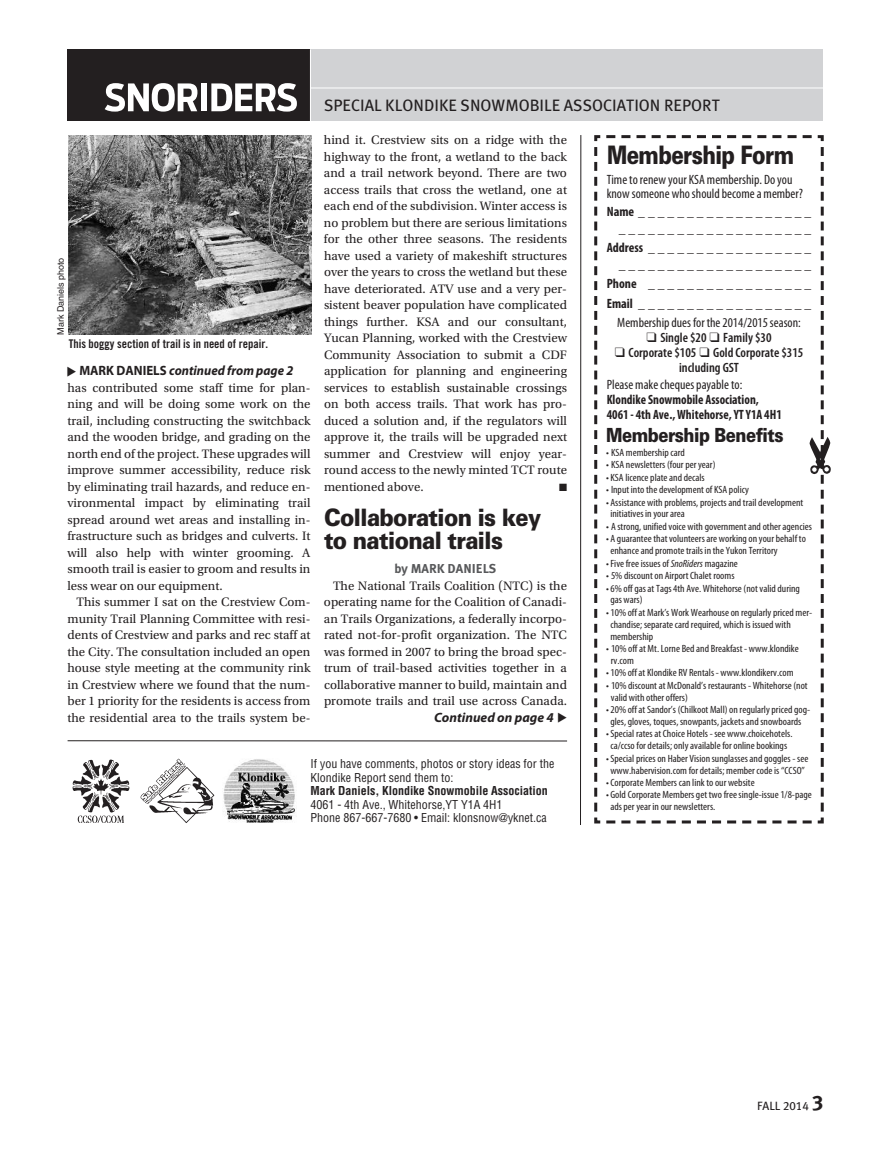
<style>
.page{position:relative;width:891px;height:1161px;background:#fff}
.page>*{position:absolute;margin:0;border:0;box-sizing:border-box;transform-origin:0 0}
.t1{font:900 25.5px "Univers LT Std";letter-spacing:-.03em;color:#231f20;scale:.8 1}
.t2{font:900 24px/23.2px "Univers LT Std";letter-spacing:-.03em;color:#231f20;scale:.9 1}
.t3{font:900 19.5px "Univers LT Std";letter-spacing:-.03em;color:#231f20;scale:.85 1}
.t4{font:16.5px "Meta Plus";color:#231f20}
.t5{font:condensed 13.5px/14.2px "Myriad Pro";color:#231f20}
.t6{font:13.5px/16.5px "Meta Plus";color:#231f20;text-align:right}
.t7{font:600 condensed 13.5px/15px "Myriad Pro";color:#231f20;text-align:center}
.t8{font:700 condensed 13.5px/15px "Myriad Pro";color:#231f20;scale:.95 1}
.t9{font:italic 700 13.5px "Myriad Pro";color:#231f20;scale:.95 1}
.t10{font:italic 700 13.5px "Myriad Pro";color:#231f20}
.t11{font:12.9px/16.5px "Utopia Std";color:#231f20;text-align:justify}
.t12{font:700 12.9px "Meta Plus";color:#57585a}
.t13{font:condensed 12px/13.5px "Helvetica LT Std";color:#231f20}
.t14{font:700 condensed 12px "Helvetica LT Std";color:#231f20}
.t15{font:12px "Trade Gothic LT Std Bd Cn 20";color:#231f20}
.t16{font:12px "Meta Plus Book Caps";color:#231f20}
.t17{font:condensed 10.5px/11.9px "Myriad Pro";color:#231f20;scale:1.05 1}
.t18{font:10.5px "Zapf Dingbats Std";color:#231f20}
.t19{font:9px "Helvetica LT Std";color:#231f20}
.s1{font-style:normal}
.s2{font-family:"Myriad Pro";font-weight:700;font-stretch:condensed}
.s3{font-style:italic}
.s4{font-family:"Meta Plus Bold Caps";font-size:21px}
</style>
<div class="page">
<div style="left:68px;top:50px;width:756px;height:72px;background:#d1d2d4"></div>
<div style="left:68px;top:50px;width:242px;height:72px;background:#231f20"></div>
<svg style="left:105px;top:83px;width:92px;height:29px"></svg>
<div style="left:201px;top:83px;width:6px;height:28px;background:#fff"></div>
<svg style="left:211px;top:83px;width:86px;height:29px"></svg>
<hr style="left:310px;top:88px;width:514px;height:1px;background:#fff">
<hr style="left:310px;top:50px;width:1px;height:74px;background:#fff">
<hr style="left:580px;top:135px;width:1px;height:690px;background:#231f20">
<img style="left:72px;top:759px;width:58px;height:64px">
<img style="left:223px;top:759px;width:72px;height:64px">
<img style="left:140px;top:758px;width:75px;height:65px">
<svg style="left:594px;top:135px;width:237px;height:689px"></svg>
<div style="left:823px;top:466px;width:7px;height:7px;border:1px solid #231f20;border-radius:50%"></div>
<hr style="left:68px;top:740px;width:499px;height:1px;background:#231f20">
<img style="left:69px;top:135px;width:242px;height:200px">
<p class="t4" style="left:324px;top:95px;width:398px">SPECIAL KLONDIKE SNOWMOBILE ASSOCIATION REPORT</p>
<p class="t19" style="left:57px;top:335px;width:79px;rotate:-90deg">Mark Daniels photo</p>
<p class="t15" style="left:69px;top:340px;width:201px">This boggy section of trail is in need of repair.</p>
<p class="t9" style="left:79px;top:366px;width:227px"><span class="s1">MARK DANIELS</span> continued from page 2</p>
<p class="t11" style="left:67px;top:381px;width:245px">has contributed some staff time for plan&shy;ning and will be doing some work on the trail, including constructing the switchback and the wooden bridge, and grading on the north end of the project. These upgrades will improve summer accessibility, reduce risk by eliminating trail hazards, and reduce en&shy;vironmental impact by eliminating trail spread around wet areas and installing in&shy;frastructure such as bridges and culverts. It will also help with winter grooming. A smooth trail is easier to groom and results in less wear on our equipment.</p>
<p class="t11" style="left:67px;top:595px;width:245px;text-indent:9px">This summer I sat on the Crestview Com&shy;munity Trail Planning Committee with resi&shy;dents of Crestview and parks and rec staff at the City. The consultation included an open house style meeting at the community rink in Crestview where we found that the num&shy;ber 1 priority for the residents is access from the residential area to the trails system be-</p>
<p class="t11" style="left:324px;top:133px;width:245px">hind it. Crestview sits on a ridge with the highway to the front, a wetland to the back and a trail network beyond. There are two access trails that cross the wetland, one at each end of the subdivision. Winter access is no problem but there are serious limitations for the other three seasons. The residents have used a variety of makeshift structures over the years to cross the wetland but these have deteriorated. ATV use and a very per&shy;sistent beaver population have complicated things further. KSA and our consultant, Yucan Planning, worked with the Crestview Community Association to submit a CDF application for planning and engineering services to establish sustainable crossings on both access trails. That work has pro&shy;duced a solution and, if the regulators will approve it, the trails will be upgraded next summer and Crestview will enjoy year&shy;round access to the newly minted TCT route mentioned above.</p>
<p class="t18" style="left:559px;top:481px;width:9px">■</p>
<h2 class="t2" style="left:324px;top:508px;width:243px">Collaboration is key to national trails</h2>
<p class="t12" style="left:395px;top:561px;width:103px">by MARK DANIELS</p>
<p class="t11" style="left:324px;top:579px;width:245px;text-indent:9px">The National Trails Coalition (NTC) is the operating name for the Coalition of Canadi&shy;an Trails Organizations, a federally incorpo&shy;rated not-for-profit organization. The NTC was formed in 2007 to bring the broad spec&shy;trum of trail-based activities together in a collaborative manner to build, maintain and promote trails and trail use across Canada.</p>
<p class="t10" style="left:434px;top:713px;width:121px">Continued on page 4</p>
<p class="t13" style="left:311px;top:758px;width:245px">If you have comments, photos or story ideas for the<br>Klondike Report send them to:</p>
<p class="t14" style="left:311px;top:786px;width:239px">Mark Daniels, Klondike Snowmobile Association</p>
<p class="t13" style="left:311px;top:799px;width:238px">4061 - 4th Ave., Whitehorse,YT Y1A 4H1<br>Phone 867-667-7680 • Email: klonsnow@yknet.ca</p>
<h1 class="t1" style="left:607px;top:146px;width:235px">Membership Form</h1>
<p class="t5" style="left:607px;top:173px;width:198px">Timetorenew your KSAmembership. Doyou know someone whoshouldbecomeamember?</p>
<p class="t6" style="left:607px;top:203px;width:206px"><span class="s2">Name</span> _ _ _ _ _ _ _ _ _ _ _ _ _ _ _ _ _ _ _ _ _ _ _ _ _ _ _ _ _ _ _ _ _ _ _ _ _ _</p>
<p class="t6" style="left:607px;top:239px;width:206px"><span class="s2">Address</span> _ _ _ _ _ _ _ _ _ _ _ _ _ _ _ _ _ _ _ _ _ _ _ _ _ _ _ _ _ _ _ _ _ _ _ _ _</p>
<p class="t6" style="left:607px;top:274px;width:206px;line-height:19.5px;text-align:left"><span class="s2">Phone</span> _ _ _ _ _ _ _ _ _ _ _ _ _ _ _ _ _<br><span class="s2">Email</span> _ _ _ _ _ _ _ _ _ _ _ _ _ _ _ _ _ _</p>
<p class="t5" style="left:617px;top:317px;width:185px">Membershipdues for the2014/2015season:</p>
<p class="t7" style="left:647px;top:331px;width:127px">❑ Single $20 ❑ Family $30</p>
<p class="t7" style="left:615px;top:346px;width:190px">❑ Corporate $105 ❑ Gold Corporate $315 including GST</p>
<p class="t5" style="left:607px;top:378px;width:137px">Pleasemakechequespayableto:</p>
<p class="t8" style="left:607px;top:393px;width:186px">Klondike Snowmobile Association,<br>4061 - 4th Ave.,Whitehorse, YT Y1A 4H1</p>
<h3 class="t3" style="left:606px;top:428px;width:211px">Membership Benefits</h3>
<p class="t17" style="left:606px;top:447px;width:77px">• KSAmembershipcard</p>
<p class="t17" style="left:606px;top:460px;width:106px">• KSA newsletters (fourperyear)</p>
<p class="t17" style="left:606px;top:472px;width:96px">• KSA licenceplateanddecals</p>
<p class="t17" style="left:606px;top:485px;width:138px">• Input intothedevelopmentof KSA policy</p>
<p class="t17" style="left:610px;top:497px;width:185px;text-indent:-4px">• Assistance with problems,projectsandtraildevelopment initiatives in yourarea</p>
<p class="t17" style="left:606px;top:521px;width:198px">• A strong,unifiedvoice with governmentandotheragencies</p>
<p class="t17" style="left:610px;top:534px;width:188px;text-indent:-4px">• A guaranteethatvolunteersare workingon yourbehalf to enhanceandpromotetrails in theYukon Territory</p>
<p class="t17" style="left:606px;top:558px;width:127px">•Fivefreeissuesof<span class="s3">SnoRiders</span>magazine</p>
<p class="t17" style="left:606px;top:571px;width:124px">• 5%discounton AirportChalet rooms</p>
<p class="t17" style="left:610px;top:583px;width:182px;text-indent:-4px">•6%offgasatTags4th Ave.Whitehorse(notvalidduring gas wars)</p>
<p class="t17" style="left:610px;top:607px;width:194px;text-indent:-4px">•10%offatMark’sWorkWearhouseon regularlypricedmer&shy;chandise; separatecardrequired, which is issued with membership</p>
<p class="t17" style="left:611px;top:644px;width:180px;text-indent:-5px">• 10%offatMt.Lorne Bedand Breakfast - www.klondike rv.com</p>
<p class="t17" style="left:606px;top:668px;width:180px">•10%offat Klondike RV Rentals - www.klondikerv.com</p>
<p class="t17" style="left:611px;top:680px;width:189px;text-indent:-5px">• 10%discountatMcDonald’s restaurants -Whitehorse(not valid with otheroffers)</p>
<p class="t17" style="left:606px;top:705px;width:196px;text-align:center">•20%offatSandor’s (ChilkootMall)on regularlypricedgog&shy;gles,gloves, toques, snowpants, jacketsandsnowboards</p>
<p class="t17" style="left:606px;top:729px;width:179px;text-align:center">•Special ratesatChoice Hotels - see www.choicehotels. ca/ccsofordetails;onlyavailableforonlinebookings</p>
<p class="t17" style="left:606px;top:753px;width:194px;text-align:center">•Specialpriceson Haber Vision sunglassesandgoggles - see www.habervision.comfordetails;membercodeis“CCSO”</p>
<p class="t17" style="left:606px;top:777px;width:143px">•CorporateMemberscan linktoour website</p>
<p class="t17" style="left:610px;top:790px;width:193px;text-indent:-4px">• GoldCorporateMembersget twofreesingle-issue1/8-page adsperyear in our newsletters.</p>
<p class="t16" style="left:757px;top:1099px;width:68px">FALL 2014 <span class="s4">3</span></p>
</div>
